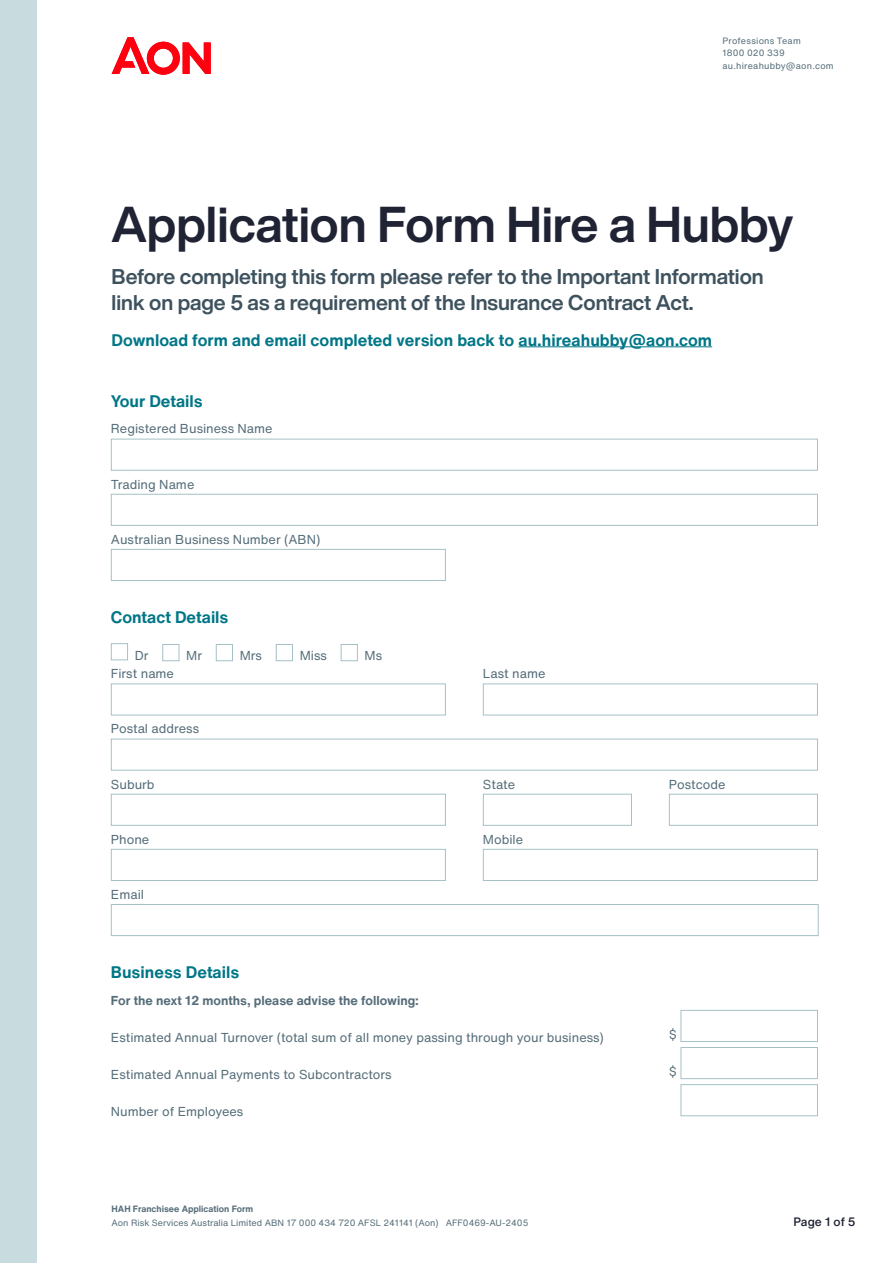
<style>
.page{position:relative;width:893px;height:1263px;background:#fff}
.page>*{position:absolute;margin:0;border:0;box-sizing:border-box;transform-origin:0 0}
.t1{font:700 49.5px "Helvetica Now Display";color:#202334}
.t2{font:700 21px/25.2px "Helvetica Now Display";color:#3e525e}
.t3{font:700 16.5px "Helvetica Now Text";color:#007687}
.t4{font:12.75px "Helvetica Now Text";color:#556d79}
.t5{font:700 12.75px "Helvetica Now Text";color:#556d79}
.t6{font:500 12px "Helvetica Now Text";color:#202334}
.t7{font:9px "Helvetica Now Text";color:#556d79}
.t8{font:9px/12.6px "Helvetica Now Text";letter-spacing:.025em;color:#556d79}
.t9{font:700 9px "Helvetica Now Text";color:#556d79}
</style>
<div class="page">
<div style="left:111px;top:439px;width:707px;height:32px;border:1px solid #a5c1c6"></div>
<div style="left:111px;top:494px;width:707px;height:32px;border:1px solid #a5c1c6"></div>
<div style="left:111px;top:549px;width:335px;height:32px;border:1px solid #a5c1c6"></div>
<div style="left:111px;top:643px;width:17px;height:17px;border:1px solid #a5c1c6"></div>
<div style="left:162px;top:644px;width:17px;height:17px;border:1px solid #a5c1c6"></div>
<div style="left:216px;top:644px;width:17px;height:17px;border:1px solid #a5c1c6"></div>
<div style="left:276px;top:644px;width:17px;height:17px;border:1px solid #a5c1c6"></div>
<div style="left:341px;top:644px;width:17px;height:17px;border:1px solid #a5c1c6"></div>
<div style="left:111px;top:683px;width:335px;height:32px;border:1px solid #a5c1c6"></div>
<div style="left:483px;top:683px;width:335px;height:32px;border:1px solid #a5c1c6"></div>
<div style="left:111px;top:739px;width:707px;height:31px;border:1px solid #a5c1c6"></div>
<div style="left:111px;top:794px;width:335px;height:32px;border:1px solid #a5c1c6"></div>
<div style="left:483px;top:794px;width:149px;height:32px;border:1px solid #a5c1c6"></div>
<div style="left:669px;top:794px;width:149px;height:32px;border:1px solid #a5c1c6"></div>
<div style="left:111px;top:849px;width:335px;height:32px;border:1px solid #a5c1c6"></div>
<div style="left:483px;top:849px;width:335px;height:32px;border:1px solid #a5c1c6"></div>
<div style="left:111px;top:904px;width:708px;height:32px;border:1px solid #a5c1c6"></div>
<div style="left:681px;top:1010px;width:137px;height:32px;border:1px solid #a5c1c6"></div>
<div style="left:681px;top:1047px;width:137px;height:32px;border:1px solid #a5c1c6"></div>
<div style="left:681px;top:1084px;width:137px;height:32px;border:1px solid #a5c1c6"></div>
<hr style="left:518px;top:346px;width:194px;height:1px;background:#007687">
<div style="left:0;top:0;width:37px;height:1263px;background:#c8dcdf"></div>
<svg style="left:112px;top:37px;width:99px;height:38px"></svg>
<p class="t8" style="left:722px;top:34px;width:113px">Professions Team<br>1800 020 339 au.hireahubby@aon.com</p>
<h1 class="t1" style="left:112px;top:191px;width:683px">Application Form Hire a Hubby</h1>
<h2 class="t2" style="left:112px;top:264px;width:654px">Before completing this form please refer to the Important Information link on page 5 as a requirement of the Insurance Contract Act.</h2>
<p class="t3" style="left:112px;top:329px;width:602px">Download form and email completed version back to au.hireahubby@aon.com</p>
<p class="t3" style="left:111px;top:390px;width:93px">Your Details</p>
<p class="t4" style="left:111px;top:420px;width:163px">Registered Business Name</p>
<p class="t4" style="left:111px;top:475px;width:85px">Trading Name</p>
<p class="t4" style="left:111px;top:531px;width:211px">Australian Business Number (ABN)</p>
<p class="t3" style="left:111px;top:606px;width:119px">Contact Details</p>
<p class="t4" style="left:135px;top:647px;width:15px">Dr</p>
<p class="t4" style="left:186px;top:647px;width:17px">Mr</p>
<p class="t4" style="left:240px;top:647px;width:24px">Mrs</p>
<p class="t4" style="left:300px;top:647px;width:29px">Miss</p>
<p class="t4" style="left:365px;top:647px;width:19px">Ms</p>
<p class="t4" style="left:111px;top:665px;width:65px">First name</p>
<p class="t4" style="left:483px;top:665px;width:64px">Last name</p>
<p class="t4" style="left:111px;top:720px;width:90px">Postal address</p>
<p class="t4" style="left:111px;top:775px;width:45px">Suburb</p>
<p class="t4" style="left:483px;top:775px;width:34px">State</p>
<p class="t4" style="left:669px;top:775px;width:58px">Postcode</p>
<p class="t4" style="left:111px;top:830px;width:40px">Phone</p>
<p class="t4" style="left:483px;top:830px;width:42px">Mobile</p>
<p class="t4" style="left:111px;top:886px;width:35px">Email</p>
<p class="t3" style="left:111px;top:961px;width:130px">Business Details</p>
<p class="t5" style="left:111px;top:991px;width:309px">For the next 12 months, please advise the following:</p>
<p class="t4" style="left:111px;top:1029px;width:494px">Estimated Annual Turnover (total sum of all money passing through your business)</p>
<p class="t4" style="left:669px;top:1026px;width:10px">$</p>
<p class="t4" style="left:111px;top:1066px;width:282px">Estimated Annual Payments to Subcontractors</p>
<p class="t4" style="left:669px;top:1063px;width:10px">$</p>
<p class="t4" style="left:111px;top:1103px;width:134px">Number of Employees</p>
<p class="t9" style="left:112px;top:1203px;width:143px">HAH Franchisee Application Form</p>
<p class="t7" style="left:112px;top:1216px;width:418px">Aon Risk Services Australia Limited ABN 17 000 434 720 AFSL 241141 (Aon) AFF0469-AU-2405</p>
<p class="t6" style="left:793px;top:1213px;width:64px">Page 1 of 5</p>
</div>
